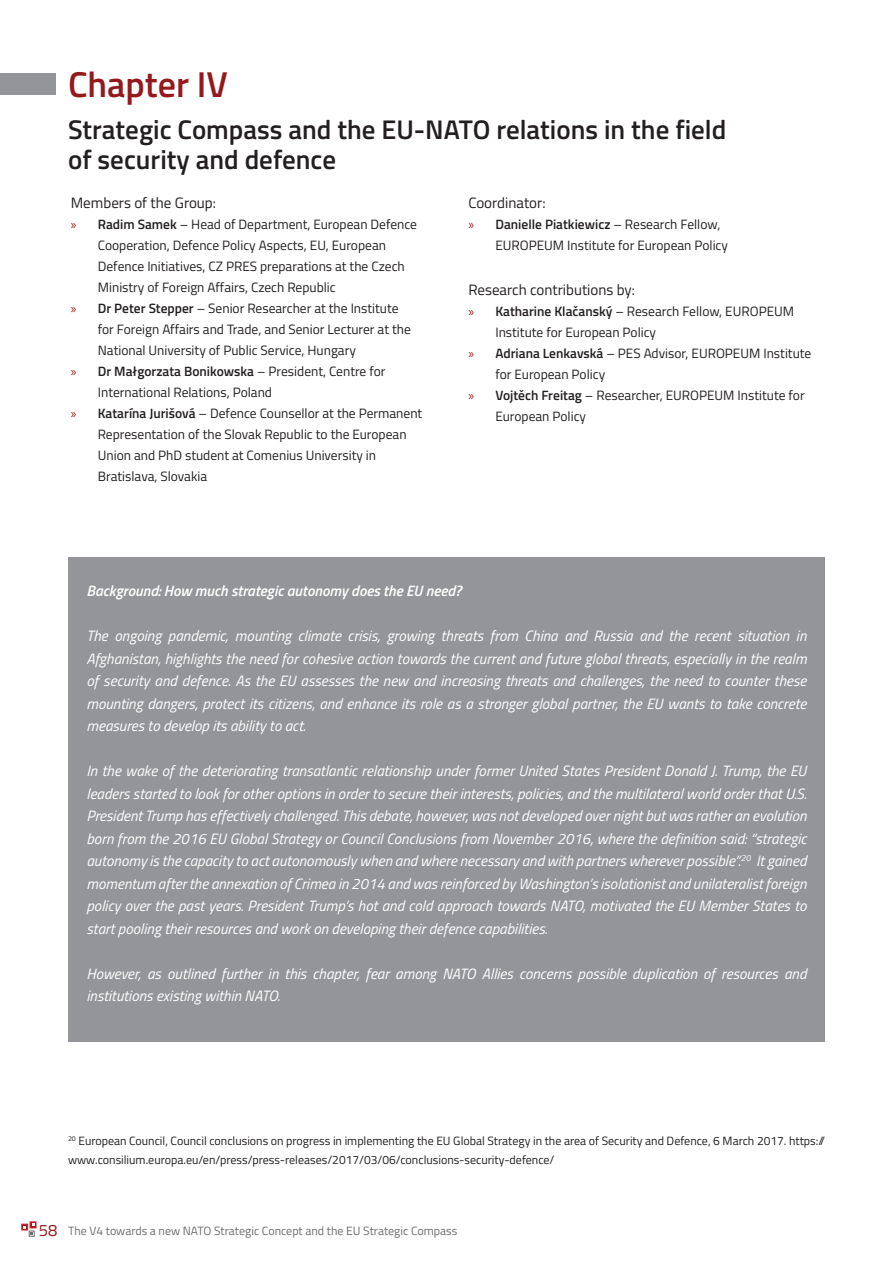
<style>
.page{position:relative;width:893px;height:1263px;background:#fff}
.page>*{position:absolute;margin:0;border:0;box-sizing:border-box;transform-origin:0 0}
.t1{font:600 36px "Titillium Web";color:#94191c}
.t2{font:600 27px/30px "Titillium Web";color:#231f20}
.t3{font:italic 15px/22.5px "Titillium Web";color:#fff;text-align:justify}
.t4{font:15px "Titillium Web";color:#231f20}
.t5{font:italic 600 15px "Titillium Web";color:#fff}
.t6{font:13.5px/21px "Titillium Web";color:#231f20}
.t7{font:600 13.5px "Titillium Web";color:#231f20}
.t8{font:12px/19.5px "Titillium Web";color:#231f20}
.t9{font:12px "Titillium Web";color:#6c6d70}
.s1{font-family:"Myriad Pro";color:#94191c}
.s2{font-weight:600}
.s3{font-family:"Myriad Pro";font-weight:400;color:#94191c}
.s4{font-weight:400}
.s5{font-size:16.5px;color:#94191c}
</style>
<div class="page">
<svg style="left:21px;top:1223px;width:7px;height:7px"></svg>
<svg style="left:30px;top:1221px;width:6px;height:7px"></svg>
<svg style="left:24px;top:1224px;width:11px;height:12px"></svg>
<div style="left:0;top:73px;width:55px;height:21px;background:#939598"></div>
<div style="left:68px;top:557px;width:757px;height:485px;background:#939598"></div>
<h1 class="t1" style="left:68px;top:57px;width:161px">Chapter IV</h1>
<h2 class="t2" style="left:68px;top:113px;width:660px">Strategic Compass and the EU-NATO relations in the field of security and defence</h2>
<p class="t4" style="left:71px;top:192px;width:147px">Members of the Group:</p>
<p class="t6" style="left:71px;top:213px;width:348px"><span class="s1">»</span> <span class="s2">Radim Samek</span> – Head of Department, European Defence</p>
<p class="t6" style="left:98px;top:234px;width:290px">Cooperation, Defence Policy Aspects, EU, European</p>
<p class="t6" style="left:98px;top:255px;width:308px">Defence Initiatives, CZ PRES preparations at the Czech</p>
<p class="t6" style="left:98px;top:276px;width:239px">Ministry of Foreign Affairs, Czech Republic</p>
<p class="t6" style="left:71px;top:297px;width:329px"><span class="s1">»</span> <span class="s2">Dr Peter Stepper</span> – Senior Researcher at the Institute</p>
<p class="t6" style="left:98px;top:318px;width:315px">for Foreign Affairs and Trade, and Senior Lecturer at the</p>
<p class="t6" style="left:98px;top:339px;width:260px">National University of Public Service, Hungary</p>
<p class="t7" style="left:71px;top:362px;width:316px"><span class="s3">»</span> Dr Małgorzata Bonikowska <span class="s4">– President, Centre for</span></p>
<p class="t6" style="left:98px;top:382px;width:176px">International Relations, Poland</p>
<p class="t6" style="left:71px;top:403px;width:353px"><span class="s1">»</span> <span class="s2">Katarína Jurišová</span> – Defence Counsellor at the Permanent</p>
<p class="t6" style="left:98px;top:424px;width:310px">Representation of the Slovak Republic to the European</p>
<p class="t6" style="left:98px;top:445px;width:280px">Union and PhD student at Comenius University in</p>
<p class="t6" style="left:98px;top:466px;width:111px">Bratislava, Slovakia</p>
<p class="t4" style="left:468px;top:192px;width:79px">Coordinator:</p>
<p class="t6" style="left:495px;top:213px;width:234px;text-indent:-27px"><span class="s1">»</span> <span class="s2">Danielle Piatkiewicz</span> – Research Fellow,<br>EUROPEUM Institute for European Policy</p>
<p class="t4" style="left:468px;top:279px;width:168px">Research contributions by:</p>
<p class="t6" style="left:468px;top:300px;width:327px"><span class="s1">»</span> <span class="s2">Katharine Klačanský</span> – Research Fellow, EUROPEUM</p>
<p class="t6" style="left:495px;top:321px;width:162px">Institute for European Policy</p>
<p class="t6" style="left:468px;top:342px;width:344px"><span class="s1">»</span> <span class="s2">Adriana Lenkavská</span> – PES Advisor, EUROPEUM Institute</p>
<p class="t6" style="left:495px;top:363px;width:111px">for European Policy</p>
<p class="t6" style="left:468px;top:384px;width:338px"><span class="s1">»</span> <span class="s2">Vojtěch Freitag</span> – Researcher, EUROPEUM Institute for</p>
<p class="t6" style="left:495px;top:405px;width:92px">European Policy</p>
<p class="t5" style="left:86px;top:579px;width:377px">Background: How much strategic autonomy does the EU need?</p>
<p class="t3" style="left:86px;top:624px;width:722px">The ongoing pandemic, mounting climate crisis, growing threats from China and Russia and the recent situation in Afghanistan, highlights the need for cohesive action towards the current and future global threats, especially in the realm of security and defence. As the EU assesses the new and increasing threats and challenges, the need to counter these mounting dangers, protect its citizens, and enhance its role as a stronger global partner, the EU wants to take concrete measures to develop its ability to act.</p>
<p class="t3" style="left:86px;top:759px;width:722px">In the wake of the deteriorating transatlantic relationship under former United States President Donald J. Trump, the EU leaders started to look for other options in order to secure their interests, policies, and the multilateral world order that U.S.<br>President Trump has effectively challenged. This debate, however, was not developed over night but was rather an evolution born from the 2016 EU Global Strategy or Council Conclusions from November 2016, where the definition said: “strategic autonomy is the capacity to act autonomously when and where necessary and with partners wherever possible”.<sup>20</sup> It gained momentum after the annexation of Crimea in 2014 and was reinforced by Washington’s isolationist and unilateralist foreign policy over the past years. President Trump’s hot and cold approach towards NATO, motivated the EU Member States to start pooling their resources and work on developing their defence capabilities.</p>
<p class="t3" style="left:86px;top:961px;width:722px">However, as outlined further in this chapter, fear among NATO Allies concerns possible duplication of resources and institutions existing within NATO.</p>
<p class="t8" style="left:68px;top:1130px;width:758px"><sup>20</sup> European Council, Council conclusions on progress in implementing the EU Global Strategy in the area of Security and Defence, 6 March 2017. https:// www.consilium.europa.eu/en/press/press-releases/2017/03/06/conclusions-security-defence/</p>
<p class="t9" style="left:39px;top:1222px;width:420px"><span class="s5">58</span> The V4 towards a new NATO Strategic Concept and the EU Strategic Compass</p>
</div>
